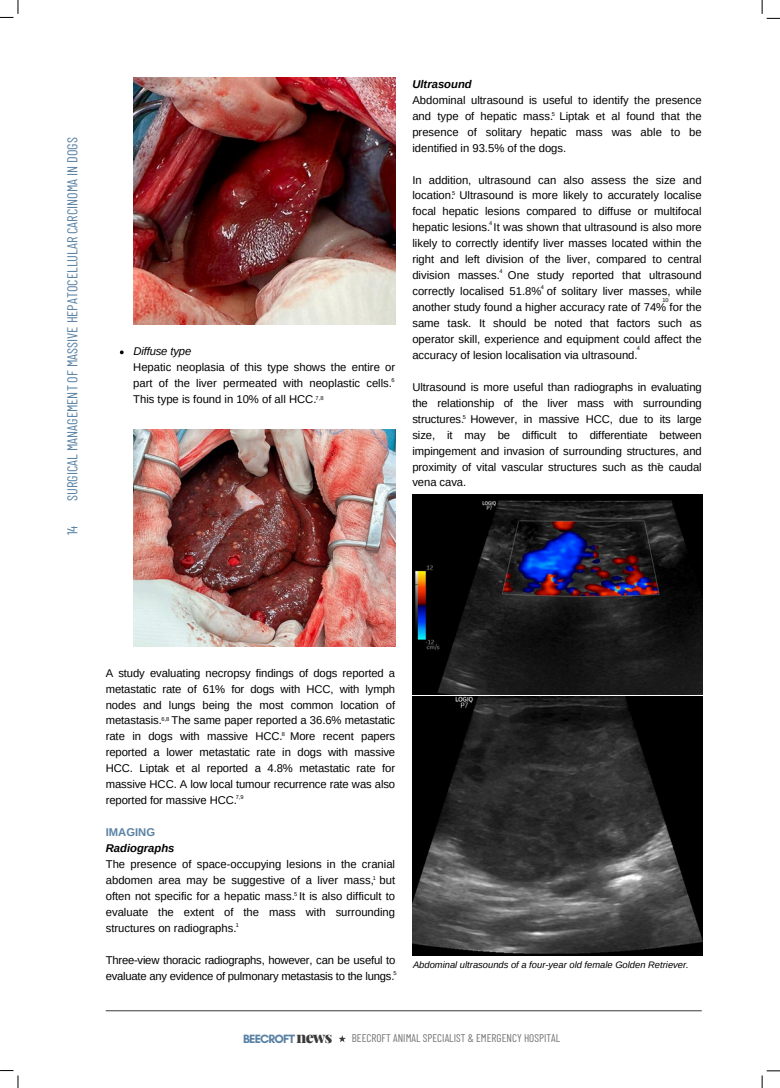
<style>
.page{position:relative;width:780px;height:1088px;background:#fff}
.page>*{position:absolute;margin:0;border:0;box-sizing:border-box;transform-origin:0 0}
.t1{font:900 15.88px "Playfair Display";color:#3b3939}
.t2{font:14.38px "Barlow Condensed";color:#5a82a4}
.t3{font:700 12.25px "Glacial Indifference";letter-spacing:-.065em;color:#5a82a4}
.t4{font:11.25px/16px "Arimo";color:#000;text-align:justify}
.t5{font:11.25px/16px "Arimo";letter-spacing:-.02em;color:#000}
.t6{font:11.25px "Barlow Condensed";color:#737373}
.t7{font:italic 11.25px "Arimo";letter-spacing:-.015em;color:#000}
.t8{font:italic 700 11.25px "Arimo";color:#000}
.t9{font:700 11.25px "Arimo";color:#5a82a4}
.t10{font:italic 9.38px "Arimo";color:#000}
.t11{font:5.62px "Arimo";color:#000}
.s1{color:#fdfdfd}
.s2{font-weight:700;font-style:italic}
</style>
<div class="page">
<svg style="left:338px;top:1035px;width:8px;height:7px"></svg>
<hr style="left:106px;top:1010px;width:595px;height:1px;background:#3b3939">
<img style="left:412px;top:494px;width:290px;height:200px">
<img style="left:412px;top:696px;width:290px;height:259px">
<img style="left:133px;top:78px;width:262px;height:247px">
<img style="left:133px;top:429px;width:262px;height:217px">
<svg style="left:120px;top:350px;width:4px;height:4px"></svg>
<svg style="left:761px;top:1070px;width:18px;height:17px"></svg>
<svg style="left:0;top:1070px;width:18px;height:17px"></svg>
<svg style="left:761px;top:0;width:18px;height:19px"></svg>
<svg style="left:0;top:0;width:18px;height:18px"></svg>
<p class="t2" style="left:63px;top:501px;width:365px;rotate:-90deg">SURGICAL MANAGEMENT OF MASSIVE HEPATOCELLULAR CARCINOMA IN DOGS</p>
<p class="t2" style="left:63px;top:535px;width:11px;rotate:-90deg">14</p>
<p class="t7" style="left:133px;top:345px;width:59px">Diffuse type</p>
<p class="t4" style="left:133px;top:359px;width:263px">Hepatic neoplasia of this type shows the entire or part of the liver permeated with neoplastic cells.<span class="s1">.<br></span>This type is found in 10% of all HCC.</p>
<p class="t11" style="left:391px;top:377px;width:5px">6</p>
<p class="t11" style="left:315px;top:395px;width:9px">7,8</p>
<p class="t4" style="left:412px;top:76px;width:291px;text-align:left"><span class="s2">Ultrasound<br></span>Abdominal ultrasound is useful to identify the presence and type of hepatic mass. Liptak et al found that the presence of solitary hepatic mass was able to be identified in 93.5% of the dogs.</p>
<p class="t4" style="left:412px;top:172px;width:291px">In addition, ultrasound can also assess the size and location. Ultrasound is more likely to accurately localise focal hepatic lesions compared to diffuse or multifocal hepatic lesions. It was shown that ultrasound is also more likely to correctly identify liver masses located within the right and left division of the liver, compared to central division masses. One study reported that ultrasound correctly localised 51.8% of solitary liver masses, while another study found a higher accuracy rate of 74% for the same task. It should be noted that factors such as operator skill, experience and equipment could affect the accuracy of lesion localisation via ultrasound.</p>
<p class="t4" style="left:412px;top:379px;width:291px">Ultrasound is more useful than radiographs in evaluating the relationship of the liver mass with surrounding structures. However, in massive HCC, due to its large size, it may be difficult to differentiate between impingement and invasion of surrounding structures, and proximity of vital vascular structures such as the caudal vena cava.</p>
<p class="t11" style="left:551px;top:111px;width:5px">5</p>
<p class="t11" style="left:452px;top:190px;width:5px">5</p>
<p class="t11" style="left:489px;top:220px;width:5px">4</p>
<p class="t11" style="left:499px;top:268px;width:5px">4</p>
<p class="t11" style="left:540px;top:284px;width:5px">4</p>
<p class="t11" style="left:662px;top:296px;width:8px">10</p>
<h6 class="t11" style="left:636px;top:345px;width:5px">4</h6>
<h2 class="t11" style="left:462px;top:413px;width:5px">5</h2>
<h3 class="t11" style="left:656px;top:461px;width:5px">7</h3>
<p class="t4" style="left:106px;top:664px;width:291px">A study evaluating necropsy findings of dogs reported a metastatic rate of 61% for dogs with HCC, with lymph nodes and lungs being the most common location of metastasis. The same paper reported a 36.6% metastatic rate in dogs with massive HCC. More recent papers reported a lower metastatic rate in dogs with massive HCC. Liptak et al reported a 4.8% metastatic rate for massive HCC. A low local tumour recurrence rate was also reported for massive HCC.</p>
<p class="t9" style="left:106px;top:826px;width:51px">IMAGING</p>
<p class="t8" style="left:106px;top:841px;width:70px">Radiographs</p>
<p class="t4" style="left:106px;top:856px;width:291px">The presence of space-occupying lesions in the cranial abdomen area may be suggestive of a liver mass, but often not specific for a hepatic mass. It is also difficult to evaluate the extent of the mass with surrounding structures on radiographs.</p>
<p class="t5" style="left:106px;top:951px;width:291px">Three-view thoracic radiographs, however, can be useful to evaluate any evidence of pulmonary metastasis to the lungs.</p>
<h5 class="t11" style="left:161px;top:715px;width:9px">6,8</h5>
<p class="t11" style="left:282px;top:731px;width:5px">8</p>
<p class="t11" style="left:235px;top:794px;width:9px">7,9</p>
<h5 class="t11" style="left:372px;top:875px;width:5px">1</h5>
<p class="t11" style="left:294px;top:891px;width:5px">5</p>
<h5 class="t11" style="left:235px;top:922px;width:5px">1</h5>
<p class="t11" style="left:393px;top:970px;width:5px">5</p>
<h4 class="t10" style="left:413px;top:959px;width:277px">Abdominal ultrasounds of a four-year old female Golden Retriever.</h4>
<p class="t3" style="left:243px;top:1031px;width:53px">BEECROFT</p>
<h1 class="t1" style="left:296px;top:1025px;width:37px">news</h1>
<p class="t6" style="left:351px;top:1031px;width:210px">BEECROFT ANIMAL SPECIALIST &amp; EMERGENCY HOSPITAL</p>
</div>
